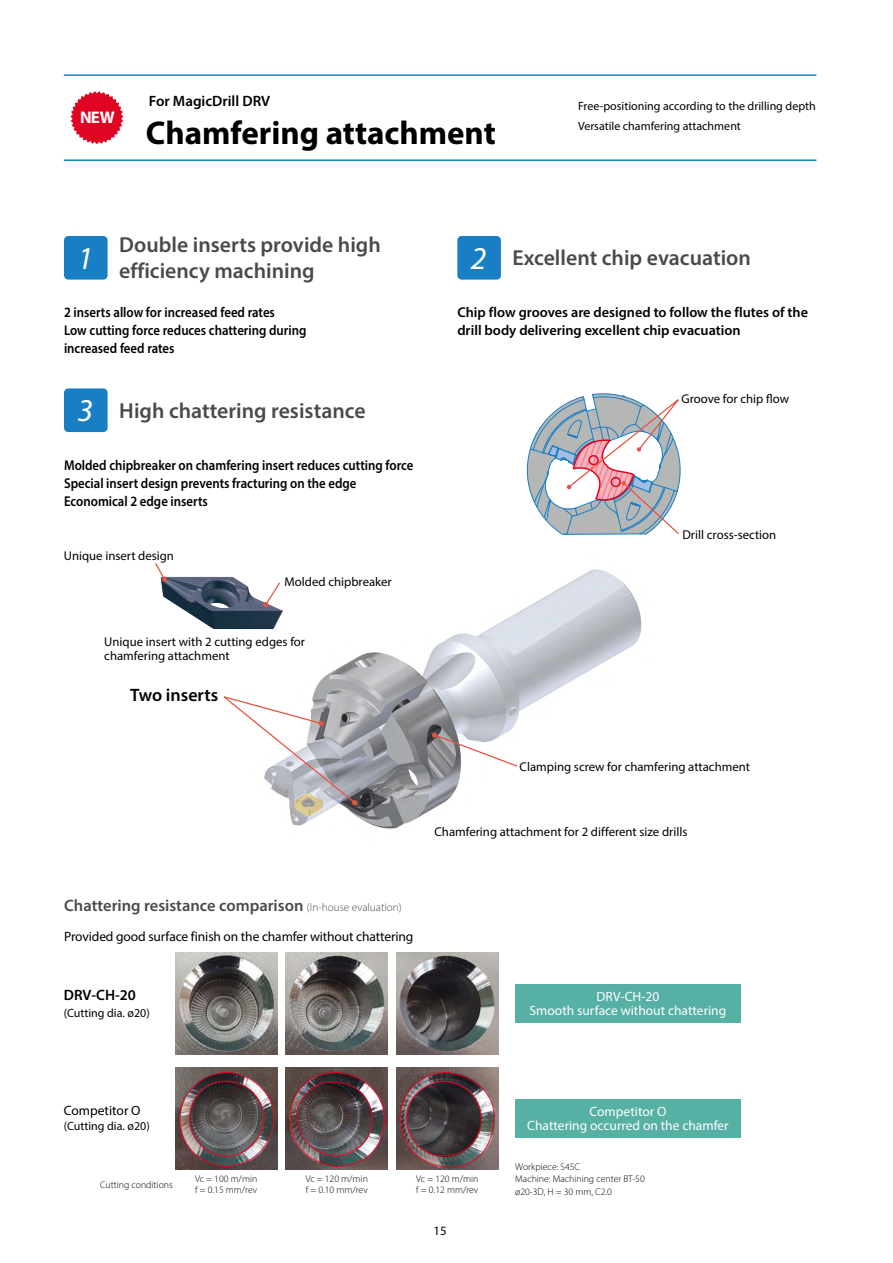
<style>
.page{position:relative;width:893px;height:1263px;background:#fff}
.page>*{position:absolute;margin:0;border:0;box-sizing:border-box;transform-origin:0 0}
._04_sessaku_number{font:700 33px "Myriad Pro";color:#000}
._02_point_icon_numbe{font:italic 31.95px "Myriad Pro";color:#fff}
._02_point_catch__en{font:600 21.75px/25.5px "Myriad Pro";color:#4d4949}
.t1{font:600 18px "Myriad Pro";color:#000}
.t2{font:700 16.8px "Myriad Pro";color:#fff}
._02_point_figure{font:600 16.5px "Myriad Pro";color:#4d4949}
._04_sessaku_number-2{font:600 15px "Myriad Pro";color:#000}
.t3{font:600 14.25px/18px "Myriad Pro";color:#000;scale:.9 1}
.t4{font:600 14.25px/18px "Myriad Pro";color:#000}
._00sironuki_11Q{font:13.5px "Myriad Pro";color:#fff}
._03_jirei_hyouka{font:13.5px "Myriad Pro";letter-spacing:-.01em;color:#000}
.t5{font:12.75px "Myriad Pro";color:#000}
._04_sessaku_number-3{font:12px "Myriad Pro";color:#000}
._02_conditions_en{font:300 9.75px "Myriad Pro";color:#000}
._03_jirei_conditions{font:300 9.75px "Myriad Pro";color:#000}
.s1{font-weight:300;font-size:11.25px}
</style>
<div class="page">
<img style="left:243px;top:569px;width:399px;height:260px">
<hr style="left:64px;top:74px;width:752px;height:2px;background:#197fc4">
<hr style="left:64px;top:159px;width:752px;height:2px;background:#197fc4">
<div style="left:64px;top:236px;width:44px;height:44px;background:#197fc4;border-radius:4px"></div>
<div style="left:64px;top:388px;width:44px;height:44px;background:#197fc4;border-radius:4px"></div>
<div style="left:457px;top:236px;width:44px;height:44px;background:#197fc4;border-radius:4px"></div>
<img style="left:161px;top:577px;width:122px;height:52px">
<svg style="left:526px;top:393px;width:155px;height:142px"></svg>
<svg style="left:155px;top:563px;width:12px;height:19px"></svg>
<svg style="left:263px;top:581px;width:18px;height:26px"></svg>
<svg style="left:223px;top:695px;width:134px;height:110px"></svg>
<svg style="left:432px;top:732px;width:87px;height:36px"></svg>
<div style="left:515px;top:984px;width:226px;height:39px;background:#56b0a4"></div>
<div style="left:515px;top:1099px;width:226px;height:38px;background:#56b0a4"></div>
<img style="left:175px;top:952px;width:102px;height:103px">
<img style="left:175px;top:1067px;width:102px;height:102px">
<img style="left:286px;top:952px;width:102px;height:103px">
<img style="left:286px;top:1067px;width:102px;height:102px">
<img style="left:396px;top:952px;width:102px;height:103px">
<img style="left:396px;top:1067px;width:102px;height:102px">
<svg style="left:64px;top:74px;width:66px;height:86px"></svg>
<img style="left:179px;top:1071px;width:96px;height:96px">
<img style="left:289px;top:1071px;width:99px;height:96px">
<img style="left:399px;top:1071px;width:98px;height:98px">
<p class="t2" style="left:80px;top:107px;width:36px">NEW</p>
<p class="_04_sessaku_number-2" style="left:149px;top:91px;width:123px">For MagicDrill DRV</p>
<p class="_04_sessaku_number" style="left:146px;top:112px;width:351px">Chamfering attachment</p>
<p class="_04_sessaku_number-3" style="left:578px;top:99px;width:239px">Free-positioning according to the drilling depth</p>
<p class="_04_sessaku_number-3" style="left:578px;top:119px;width:164px">Versatile chamfering attachment</p>
<p class="_02_point_icon_numbe" style="left:78px;top:238px;width:17px">1</p>
<p class="_02_point_catch__en" style="left:119px;top:232px;width:263px">Double inserts provide high efficiency machining</p>
<p class="_02_point_icon_numbe" style="left:471px;top:238px;width:17px">2</p>
<p class="_02_point_catch__en" style="left:513px;top:245px;width:240px">Excellent chip evacuation</p>
<p class="t3" style="left:64px;top:303px;width:236px">2 inserts allow for increased feed rates</p>
<p class="t3" style="left:64px;top:321px;width:271px">Low cutting force reduces chattering during increased feed rates</p>
<p class="_02_point_icon_numbe" style="left:78px;top:391px;width:17px">3</p>
<p class="_02_point_catch__en" style="left:119px;top:397px;width:248px">High chattering resistance</p>
<p class="t3" style="left:64px;top:455px;width:390px">Molded chipbreaker on chamfering insert reduces cutting force</p>
<p class="t3" style="left:64px;top:473px;width:327px">Special insert design prevents fracturing on the edge</p>
<p class="t3" style="left:64px;top:491px;width:161px">Economical 2 edge inserts</p>
<p class="t5" style="left:64px;top:548px;width:112px">Unique insert design</p>
<p class="t5" style="left:285px;top:574px;width:109px">Molded chipbreaker</p>
<p class="t5" style="left:104px;top:634px;width:202px">Unique insert with 2 cutting edges for</p>
<p class="t5" style="left:104px;top:647px;width:127px">chamfering attachment</p>
<p class="t1" style="left:130px;top:683px;width:90px">Two inserts</p>
<p class="t4" style="left:457px;top:303px;width:352px">Chip flow grooves are designed to follow the flutes of the drill body delivering excellent chip evacuation</p>
<p class="t5" style="left:682px;top:391px;width:109px">Groove for chip flow</p>
<p class="t5" style="left:682px;top:527px;width:95px">Drill cross-section</p>
<p class="t5" style="left:520px;top:759px;width:232px">Clamping screw for chamfering attachment</p>
<p class="t5" style="left:434px;top:824px;width:254px">Chamfering attachment for 2 different size drills</p>
<p class="_02_point_figure" style="left:64px;top:895px;width:339px">Chattering resistance comparison <span class="s1">(In-house evaluation)</span></p>
<p class="_03_jirei_hyouka" style="left:64px;top:928px;width:350px">Provided good surface finish on the chamfer without chattering</p>
<p class="_04_sessaku_number-2" style="left:64px;top:986px;width:74px">DRV-CH-20</p>
<p class="_04_sessaku_number-3" style="left:64px;top:1005px;width:88px">(Cutting dia. ø20)</p>
<p class="_00sironuki_11Q" style="left:597px;top:988px;width:64px">DRV-CH-20</p>
<p class="_00sironuki_11Q" style="left:530px;top:1002px;width:198px">Smooth surface without chattering</p>
<p class="_03_jirei_hyouka" style="left:64px;top:1102px;width:78px">Competitor O</p>
<p class="_04_sessaku_number-3" style="left:64px;top:1119px;width:88px">(Cutting dia. ø20)</p>
<p class="_00sironuki_11Q" style="left:590px;top:1103px;width:78px">Competitor O</p>
<p class="_00sironuki_11Q" style="left:527px;top:1117px;width:203px">Chattering occurred on the chamfer</p>
<p class="_02_conditions_en" style="left:100px;top:1178px;width:74px">Cutting conditions</p>
<p class="_02_conditions_en" style="left:195px;top:1173px;width:64px">Vc = 100 m/min</p>
<p class="_02_conditions_en" style="left:195px;top:1184px;width:64px">f = 0.15 mm/rev</p>
<p class="_02_conditions_en" style="left:306px;top:1173px;width:64px">Vc = 120 m/min</p>
<p class="_02_conditions_en" style="left:306px;top:1184px;width:64px">f = 0.10 mm/rev</p>
<p class="_02_conditions_en" style="left:416px;top:1173px;width:64px">Vc = 120 m/min</p>
<p class="_02_conditions_en" style="left:416px;top:1184px;width:64px">f = 0.12 mm/rev</p>
<p class="t5" style="left:434px;top:1223px;width:15px">15</p>
<p class="_03_jirei_conditions" style="left:515px;top:1160px;width:66px">Workpiece: S45C</p>
<p class="_03_jirei_conditions" style="left:515px;top:1173px;width:131px">Machine: Machining center BT-50</p>
<p class="_03_jirei_conditions" style="left:515px;top:1186px;width:98px">ø20-3D, H = 30 mm, C2.0</p>
</div>
